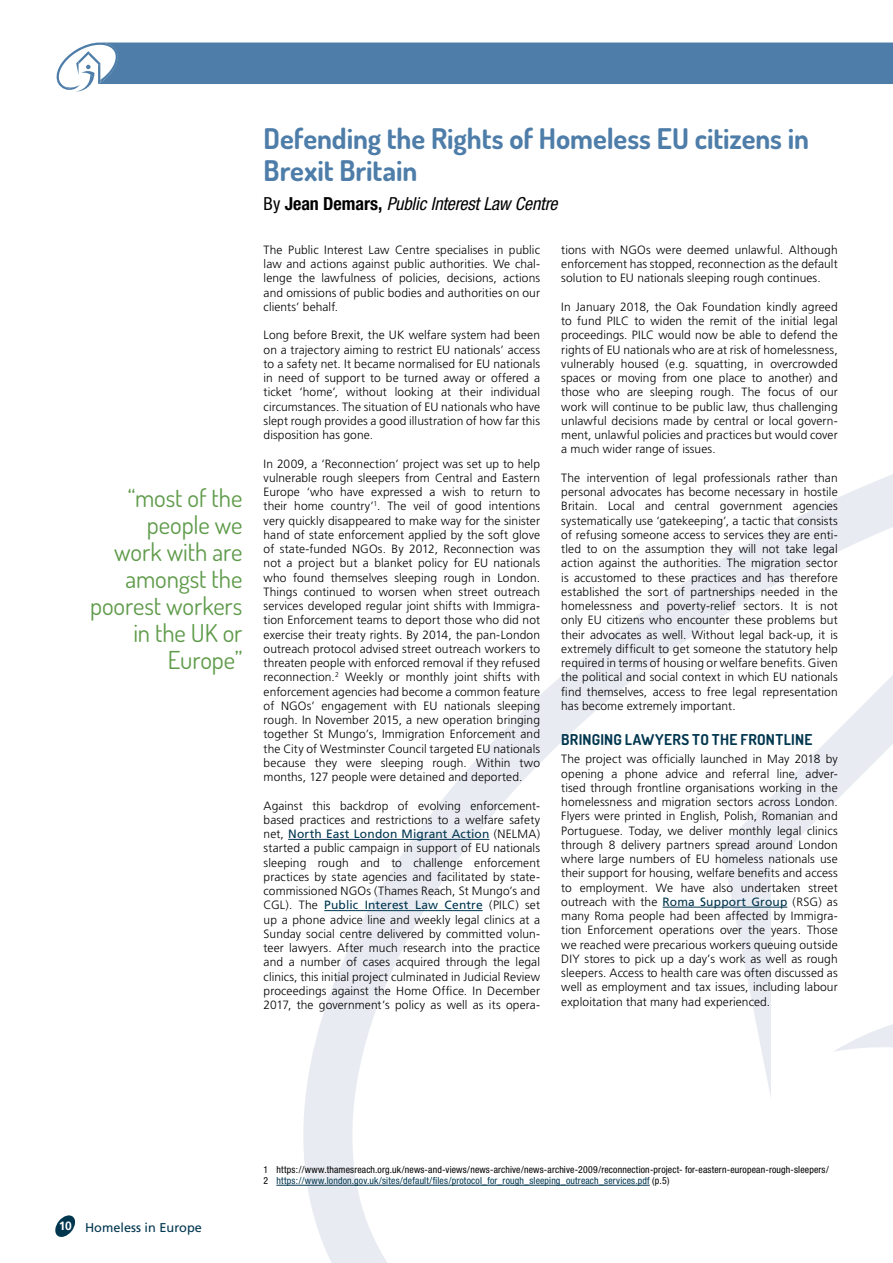
<style>
.page{position:relative;width:893px;height:1263px;background:#fff}
.page>*{position:absolute;margin:0;border:0;box-sizing:border-box;transform-origin:0 0}
.t1{font:700 28.5px/31.5px "Dosis";letter-spacing:-.005em;color:#4d7da8}
.pull_out{font:24.75px/27px "Dosis";letter-spacing:-.005em;color:#5f9b4a;text-align:right}
.author{font:italic condensed 18px "Helvetica Neue";letter-spacing:-.01em;color:#000}
.t2{font:700 15px "Dosis";letter-spacing:.015em;color:#01364f}
.t3{font:12.75px "Frutiger";color:#01364f}
.body_txt{font:300 12px/14.2px "Frutiger";letter-spacing:.005em;color:#000;text-align:justify}
.footnotes{font:condensed 9.75px "Helvetica Neue";letter-spacing:.015em;color:#000}
.footnotes-2{font:condensed 9.75px "Helvetica Neue";letter-spacing:.015em;color:#01364f}
.s1{font-style:normal}
.s2{font-weight:700;font-style:normal}
.s3{font-weight:400;color:#01364f}
.s4{font-weight:700;font-size:12px;color:#fff}
.s5{color:#000}
</style>
<div class="page">
<svg style="left:276px;top:475px;width:616px;height:788px"></svg>
<svg style="left:721px;top:675px;width:171px;height:327px"></svg>
<svg style="left:892px;top:474px;width:1px;height:270px"></svg>
<svg style="left:698px;top:1002px;width:195px;height:261px"></svg>
<svg style="left:55px;top:1215px;width:20px;height:22px"></svg>
<svg style="left:56px;top:42px;width:837px;height:50px"></svg>
<hr style="left:288px;top:839px;width:201px;height:1px;background:#01364f">
<hr style="left:324px;top:910px;width:159px;height:1px;background:#01364f">
<hr style="left:276px;top:1185px;width:374px;height:1px;background:#01364f">
<hr style="left:663px;top:907px;width:124px;height:1px;background:#01364f">
<p class="pull_out" style="left:90px;top:484px;width:154px">“most of the people we<br>work with are amongst the poorest workers in the UK or<br>Europe”</p>
<h1 class="t1" style="left:264px;top:123px;width:547px">Defending the Rights of Homeless EU citizens in<br>Brexit Britain</h1>
<p class="author" style="left:264px;top:194px;width:295px"><span class="s1">By</span> <span class="s2">Jean Demars,</span> Public Interest Law Centre</p>
<p class="body_txt" style="left:264px;top:243px;width:278px">The Public Interest Law Centre specialises in public law and actions against public authorities. We chal&shy;lenge the lawfulness of policies, decisions, actions and omissions of public bodies and authorities on our clients’ behalf.</p>
<p class="body_txt" style="left:264px;top:328px;width:278px">Long before Brexit, the UK welfare system had been on a trajectory aiming to restrict EU nationals’ access to a safety net. It became normalised for EU nationals in need of support to be turned away or offered a ticket ‘home’, without looking at their individual circumstances. The situation of EU nationals who have slept rough provides a good illustration of how far this disposition has gone.</p>
<p class="body_txt" style="left:264px;top:456px;width:278px">In 2009, a ‘Reconnection’ project was set up to help vulnerable rough sleepers from Central and Eastern Europe ‘who have expressed a wish to return to their home country’<sup>1</sup>. The veil of good intentions very quickly disappeared to make way for the sinister hand of state enforcement applied by the soft glove of state-funded NGOs. By 2012, Reconnection was not a project but a blanket policy for EU nationals who found themselves sleeping rough in London.<br>Things continued to worsen when street outreach services developed regular joint shifts with Immigra&shy;tion Enforcement teams to deport those who did not exercise their treaty rights. By 2014, the pan-London outreach protocol advised street outreach workers to threaten people with enforced removal if they refused reconnection.<sup>2</sup> Weekly or monthly joint shifts with enforcement agencies had become a common feature of NGOs’ engagement with EU nationals sleeping rough. In November 2015, a new operation bringing together St Mungo’s, Immigration Enforcement and the City of Westminster Council targeted EU nationals because they were sleeping rough. Within two months, 127 people were detained and deported.</p>
<p class="body_txt" style="left:264px;top:798px;width:278px">Against this backdrop of evolving enforcement&shy;based practices and restrictions to a welfare safety net, <span class="s3">North East London Migrant Action</span> (NELMA) started a public campaign in support of EU nationals sleeping rough and to challenge enforcement practices by state agencies and facilitated by state&shy;commissioned NGOs (Thames Reach, St Mungo’s and CGL). The <span class="s3">Public Interest Law Centre</span> (PILC) set up a phone advice line and weekly legal clinics at a Sunday social centre delivered by committed volun&shy;teer lawyers. After much research into the practice and a number of cases acquired through the legal clinics, this initial project culminated in Judicial Review proceedings against the Home Office. In December 2017, the government’s policy as well as its opera-</p>
<p class="body_txt" style="left:561px;top:243px;width:278px">tions with NGOs were deemed unlawful. Although enforcement has stopped, reconnection as the default solution to EU nationals sleeping rough continues.</p>
<p class="body_txt" style="left:561px;top:300px;width:278px">In January 2018, the Oak Foundation kindly agreed to fund PILC to widen the remit of the initial legal proceedings. PILC would now be able to defend the rights of EU nationals who are at risk of homelessness, vulnerably housed (e.g. squatting, in overcrowded spaces or moving from one place to another) and those who are sleeping rough. The focus of our work will continue to be public law, thus challenging unlawful decisions made by central or local govern&shy;ment, unlawful policies and practices but would cover a much wider range of issues.</p>
<p class="body_txt" style="left:561px;top:471px;width:278px">The intervention of legal professionals rather than personal advocates has become necessary in hostile Britain. Local and central government agencies systematically use ‘gatekeeping’, a tactic that consists of refusing someone access to services they are enti&shy;tled to on the assumption they will not take legal action against the authorities. The migration sector is accustomed to these practices and has therefore established the sort of partnerships needed in the homelessness and poverty-relief sectors. It is not only EU citizens who encounter these problems but their advocates as well. Without legal back-up, it is extremely difficult to get someone the statutory help required in terms of housing or welfare benefits. Given the political and social context in which EU nationals find themselves, access to free legal representation has become extremely important.</p>
<h3 class="t2" style="left:561px;top:730px;width:252px">BRINGING LAWYERS TO THE FRONTLINE</h3>
<p class="body_txt" style="left:561px;top:752px;width:278px">The project was officially launched in May 2018 by opening a phone advice and referral line, adver&shy;tised through frontline organisations working in the homelessness and migration sectors across London.<br>Flyers were printed in English, Polish, Romanian and Portuguese. Today, we deliver monthly legal clinics through 8 delivery partners spread around London where large numbers of EU homeless nationals use their support for housing, welfare benefits and access to employment. We have also undertaken street outreach with the <span class="s3">Roma Support Group</span> (RSG) as many Roma people had been affected by Immigra&shy;tion Enforcement operations over the years. Those we reached were precarious workers queuing outside DIY stores to pick up a day’s work as well as rough sleepers. Access to health care was often discussed as well as employment and tax issues, including labour exploitation that many had experienced.</p>
<p class="t3" style="left:59px;top:1220px;width:145px"><span class="s4">10</span> Homeless in Europe</p>
<p class="footnotes" style="left:264px;top:1164px;width:567px">1 https://www.thamesreach.org.uk/news-and-views/news-archive/news-archive-2009/reconnection-project- for-eastern-european-rough-sleepers/</p>
<p class="footnotes-2" style="left:264px;top:1175px;width:407px"><span class="s5">2</span> https://www.london.gov.uk/sites/default/files/protocol_for_rough_sleeping_outreach_services.pdf <span class="s5">(p.5)</span></p>
</div>
